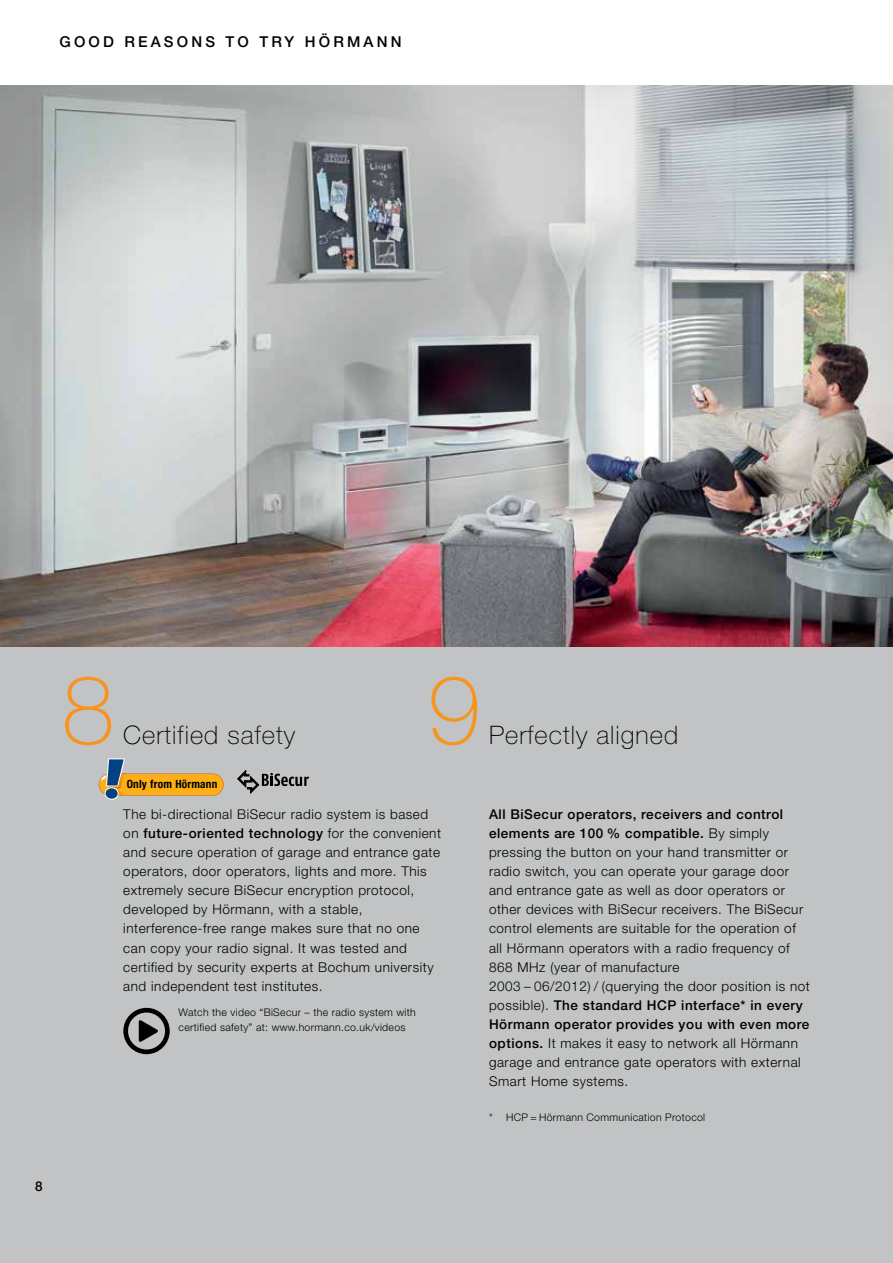
<style>
.page{position:relative;width:893px;height:1263px;background:#fff}
.page>*{position:absolute;margin:0;border:0;box-sizing:border-box;transform-origin:0 0}
.t1{font:100 96px "Hoermann Helvetica Neue";color:#f7941e}
.t2{font:100 25.5px "Hoermann Helvetica Neue";letter-spacing:.04em;color:#000}
.t3{font:500 15px "Hoermann Helvetica Neue";letter-spacing:.21em;color:#000}
.t4{font:300 13.5px/19.2px "Hoermann Helvetica Neue";letter-spacing:.04em;color:#000}
.t5{font:500 13.5px "Hoermann Helvetica Neue";color:#000}
.t6{font:700 condensed 11.4px "Hoermann Helvetica Neue";letter-spacing:.015em;color:#000}
.t7{font:300 10.5px/14.9px "Hoermann Helvetica Neue";letter-spacing:.03em;color:#000}
.s1{font-weight:500}
</style>
<div class="page">
<div style="left:0;top:646px;width:893px;height:617px;background:#c1c3c4"></div>
<img style="left:0;top:85px;width:893px;height:561px">
<svg style="left:99px;top:758px;width:125px;height:42px"></svg>
<svg style="left:237px;top:770px;width:72px;height:23px"></svg>
<svg style="left:123px;top:1008px;width:47px;height:46px"></svg>
<p class="t3" style="left:60px;top:31px;width:343px">GOOD REASONS TO TRY HÖRMANN</p>
<h1 class="t1" style="left:61px;top:642px;width:55px">8</h1>
<h1 class="t1" style="left:427px;top:642px;width:55px">9</h1>
<h2 class="t2" style="left:123px;top:717px;width:173px">Certified safety</h2>
<h2 class="t2" style="left:489px;top:717px;width:191px">Perfectly aligned</h2>
<p class="t6" style="left:127px;top:776px;width:92px">Only from Hörmann</p>
<p class="t4" style="left:123px;top:803px;width:319px">The bi-directional BiSecur radio system is based on <span class="s1">future-oriented technology</span> for the convenient and secure operation of garage and entrance gate operators, door operators, lights and more. This extremely secure BiSecur encryption protocol, developed by Hörmann, with a stable, interference-free range makes sure that no one can copy your radio signal. It was tested and certified by security experts at Bochum university and independent test institutes.</p>
<p class="t7" style="left:179px;top:1004px;width:239px">Watch the video “BiSecur – the radio system with certified safety” at: www.hormann.co.uk/videos</p>
<p class="t4" style="left:489px;top:803px;width:322px"><span class="s1">All BiSecur operators, receivers and control elements are 100 % compatible.</span> By simply pressing the button on your hand transmitter or radio switch, you can operate your garage door and entrance gate as well as door operators or other devices with BiSecur receivers. The BiSecur control elements are suitable for the operation of all Hörmann operators with a radio frequency of 868 MHz (year of manufacture<br>2003 – 06/2012) / (querying the door position is not possible). <span class="s1">The standard HCP interface* in every Hörmann operator provides you with even more options.</span> It makes it easy to network all Hörmann garage and entrance gate operators with external Smart Home systems.</p>
<p class="t7" style="left:489px;top:1109px;width:218px">* HCP = Hörmann Communication Protocol</p>
<p class="t5" style="left:35px;top:1176px;width:9px">8</p>
</div>
